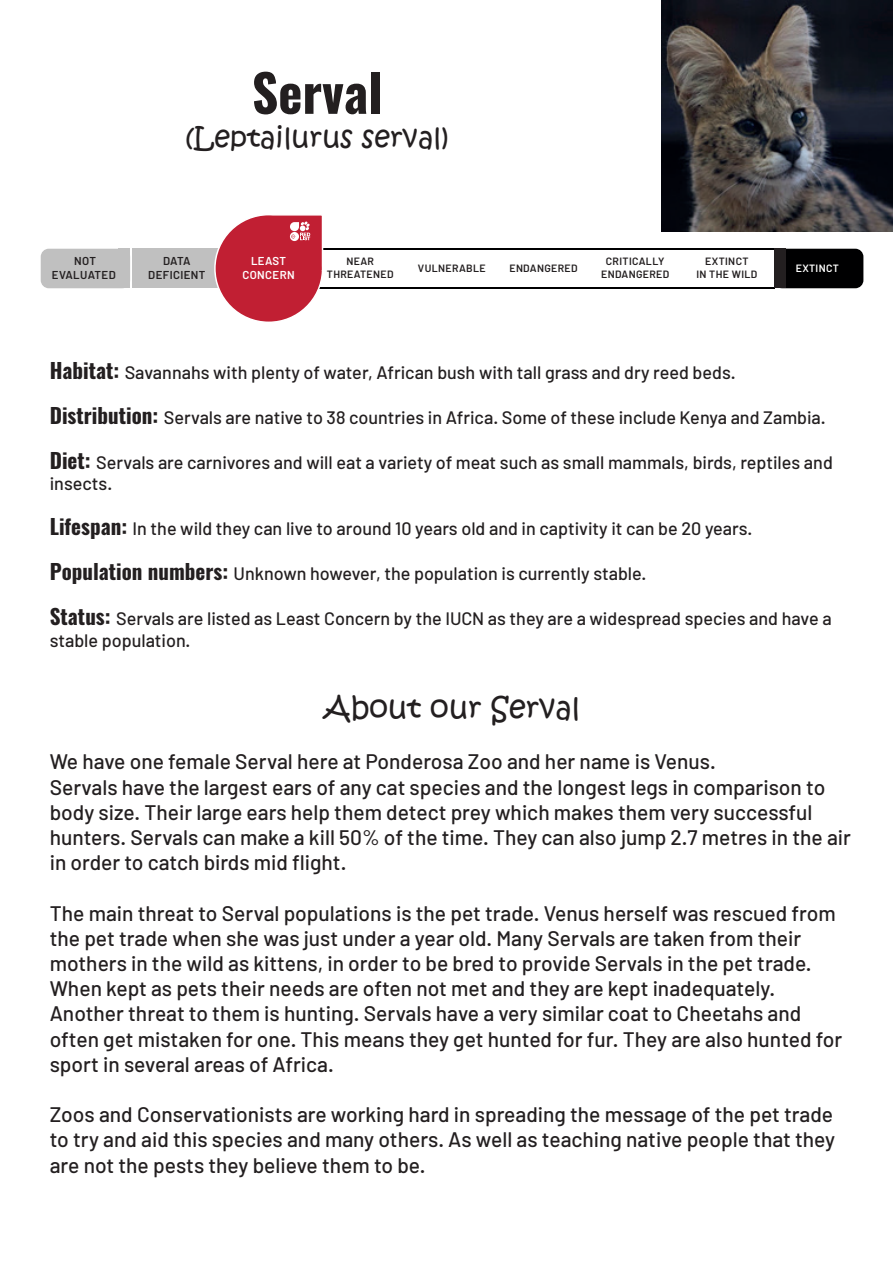
<style>
.page{position:relative;width:893px;height:1263px;background:#fff}
.page>*{position:absolute;margin:0;border:0;box-sizing:border-box;transform-origin:0 0}
.t1{font:700 51.3px "Oswald";color:#231f20}
.t2{font:30px "Kristen ITC";color:#231f20}
.t3{font:28.2px "Kristen ITC";color:#231f20}
.t4{font:500 21px/25.2px "Barlow";color:#231f20}
.t5{font:500 18px/21.6px "Barlow";color:#231f20}
.t6{font:600 11.4px/13.6px "Barlow";letter-spacing:.035em;color:#231f20;text-align:center}
.t7{font:600 11.4px/13.6px "Barlow";letter-spacing:.035em;color:#fff;text-align:center}
.t8{font:600 10.5px/12.6px "Barlow";letter-spacing:.035em;color:#231f20;text-align:center}
.t9{font:600 10.5px "Barlow";letter-spacing:.035em;color:#fff}
.s1{font-family:"Oswald";font-weight:700;font-size:21px}
</style>
<div class="page">
<hr style="left:233px;top:249px;width:541px;height:1px;background:#000001">
<hr style="left:233px;top:287px;width:541px;height:1px;background:#000001">
<div style="left:41px;top:249px;width:89px;height:39px;background:#c0c0c0;border-radius:8px"></div>
<div style="left:132px;top:249px;width:90px;height:39px;background:#c0c0c0"></div>
<div style="left:774px;top:249px;width:89px;height:39px;background:#000001;border-radius:8px"></div>
<div style="left:118px;top:249px;width:12px;height:39px;background:#c0c0c0"></div>
<div style="left:774px;top:249px;width:12px;height:39px;background:#231f20"></div>
<svg style="left:213px;top:215px;width:111px;height:107px"></svg>
<img style="left:661px;top:0;width:232px;height:232px">
<h1 class="t1" style="left:252px;top:66px;width:132px">Serval</h1>
<h3 class="t3" style="left:185px;top:119px;width:265px">(Leptailurus serval)</h3>
<p class="t6" style="left:52px;top:254px;width:65px">NOT<br>EVALUATED</p>
<p class="t6" style="left:148px;top:254px;width:59px">DATA<br>DEFICIENT</p>
<p class="t8" style="left:327px;top:255px;width:68px">NEAR<br>THREATENED</p>
<p class="t8" style="left:418px;top:261px;width:69px">VULNERABLE</p>
<p class="t8" style="left:509px;top:261px;width:70px">ENDANGERED</p>
<p class="t8" style="left:696px;top:255px;width:63px">EXTINCT<br>IN THE WILD</p>
<p class="t9" style="left:796px;top:261px;width:45px">EXTINCT</p>
<p class="t7" style="left:242px;top:254px;width:54px">LEAST<br>CONCERN</p>
<p class="t8" style="left:601px;top:255px;width:70px">CRITICALLY<br>ENDANGERED</p>
<p class="t5" style="left:50px;top:361px;width:687px"><span class="s1">Habitat:</span> Savannahs with plenty of water, African bush with tall grass and dry reed beds.</p>
<p class="t5" style="left:50px;top:406px;width:778px"><span class="s1">Distribution:</span> Servals are native to 38 countries in Africa. Some of these include Kenya and Zambia.</p>
<p class="t5" style="left:50px;top:451px;width:785px"><span class="s1">Diet:</span> Servals are carnivores and will eat a variety of meat such as small mammals, birds, reptiles and insects.</p>
<p class="t5" style="left:50px;top:518px;width:704px"><span class="s1">Lifespan:</span> In the wild they can live to around 10 years old and in captivity it can be 20 years.</p>
<p class="t5" style="left:50px;top:563px;width:598px"><span class="s1">Population numbers:</span> Unknown however, the population is currently stable.</p>
<p class="t5" style="left:50px;top:608px;width:783px"><span class="s1">Status:</span> Servals are listed as Least Concern by the IUCN as they are a widespread species and have a stable population.</p>
<h2 class="t2" style="left:324px;top:688px;width:257px">About our Serval</h2>
<p class="t4" style="left:50px;top:749px;width:803px">We have one female Serval here at Ponderosa Zoo and her name is Venus.<br>Servals have the largest ears of any cat species and the longest legs in comparison to body size. Their large ears help them detect prey which makes them very successful hunters. Servals can make a kill 50% of the time. They can also jump 2.7 metres in the air in order to catch birds mid flight.</p>
<p class="t4" style="left:50px;top:900px;width:794px">The main threat to Serval populations is the pet trade. Venus herself was rescued from the pet trade when she was just under a year old. Many Servals are taken from their mothers in the wild as kittens, in order to be bred to provide Servals in the pet trade.<br>When kept as pets their needs are often not met and they are kept inadequately.<br>Another threat to them is hunting. Servals have a very similar coat to Cheetahs and often get mistaken for one. This means they get hunted for fur. They are also hunted for sport in several areas of Africa.</p>
<p class="t4" style="left:50px;top:1101px;width:787px;text-align:justify">Zoos and Conservationists are working hard in spreading the message of the pet trade to try and aid this species and many others. As well as teaching native people that they are not the pests they believe them to be.</p>
</div>
